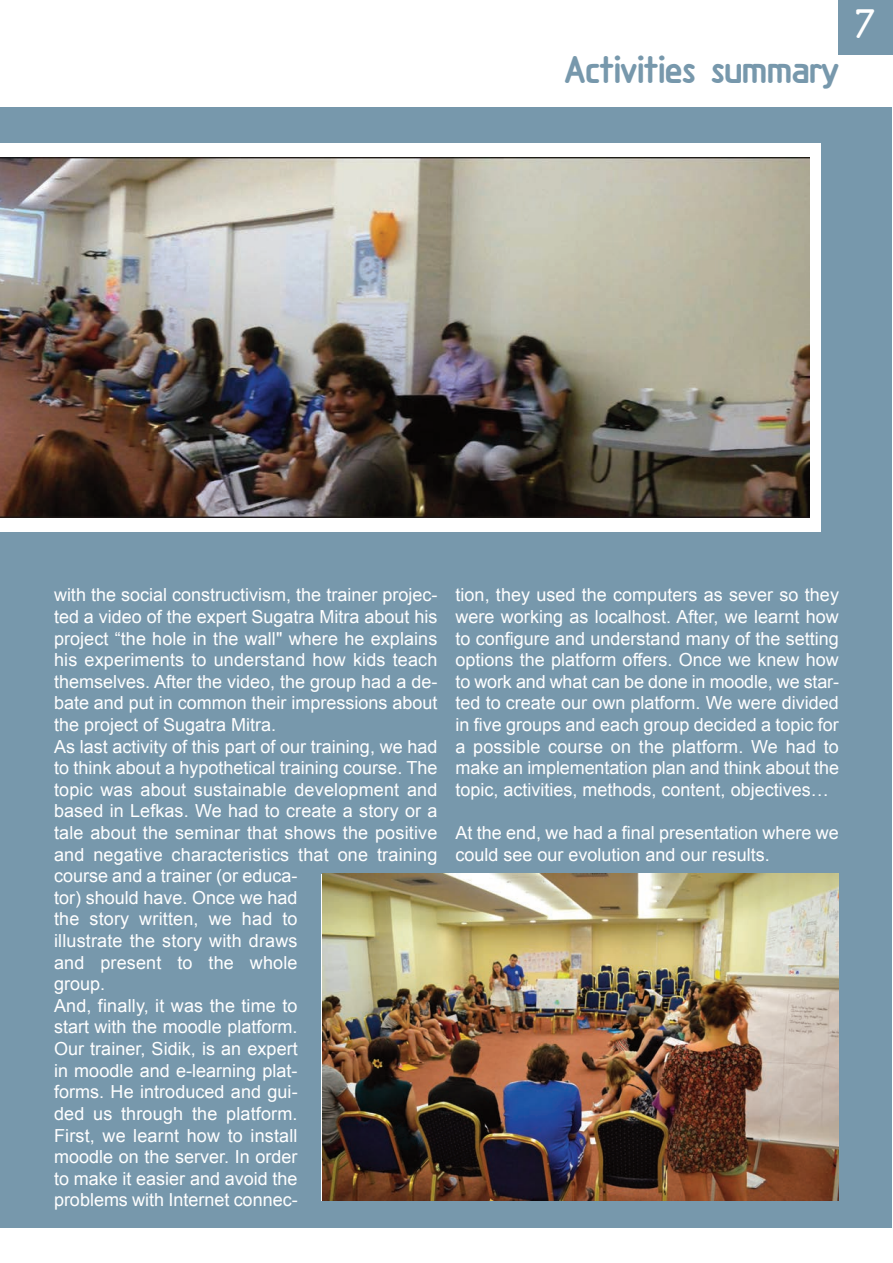
<style>
.page{position:relative;width:893px;height:1263px;background:#fff}
.page>*{position:absolute;margin:0;border:0;box-sizing:border-box;transform-origin:0 0}
.t1{font:37.5px "ISO Prop OE";color:#fff}
.t2{font:36px "ISO Prop OE Bold";color:#7798ac}
.t3{font:18px/21.6px "Arial";color:#fff}
</style>
<div class="page">
<div style="left:0;top:108px;width:892px;height:1120px;background:#7798ac"></div>
<div style="left:0;top:143px;width:821px;height:388px;background:#fff"></div>
<img style="left:0;top:158px;width:809px;height:359px">
<img style="left:322px;top:874px;width:517px;height:326px">
<div style="left:839px;top:0;width:54px;height:54px;background:#7798ac"></div>
<h2 class="t2" style="left:565px;top:48px;width:275px">Activities summary</h2>
<h1 class="t1" style="left:856px;top:2px;width:22px">7</h1>
<p class="t3" style="left:54px;top:584px;width:385px">with the social constructivism, the trainer projec&shy;ted a video of the expert Sugatra Mitra about his project “the hole in the wall" where he explains his experiments to understand how kids teach themselves. After the video, the group had a de&shy;bate and put in common their impressions about the project of Sugatra Mitra.<br>As last activity of this part of our training, we had to think about a hypothetical training course. The topic was about sustainable development and based in Lefkas. We had to create a story or a tale about the seminar that shows the positive and negative characteristics that one training course and a trainer (or educa-<br>tor) should have. Once we had<br>the story written, we had to<br>illustrate the story with draws<br>and present to the whole<br>group.<br>And, finally, it was the time to<br>start with the moodle platform.<br>Our trainer, Sidik, is an expert<br>in moodle and e-learning plat-<br>forms. He introduced and gui-<br>ded us through the platform.<br>First, we learnt how to install<br>moodle on the server. In order<br>to make it easier and avoid the<br>problems with Internet connec-</p>
<p class="t3" style="left:455px;top:584px;width:385px;text-align:justify">tion, they used the computers as sever so they were working as localhost. After, we learnt how to configure and understand many of the setting options the platform offers. Once we knew how to work and what can be done in moodle, we star&shy;ted to create our own platform. We were divided in five groups and each group decided a topic for a possible course on the platform. We had to make an implementation plan and think about the topic, activities, methods, content, objectives…</p>
<p class="t3" style="left:455px;top:822px;width:385px">At the end, we had a final presentation where we could see our evolution and our results.</p>
</div>
